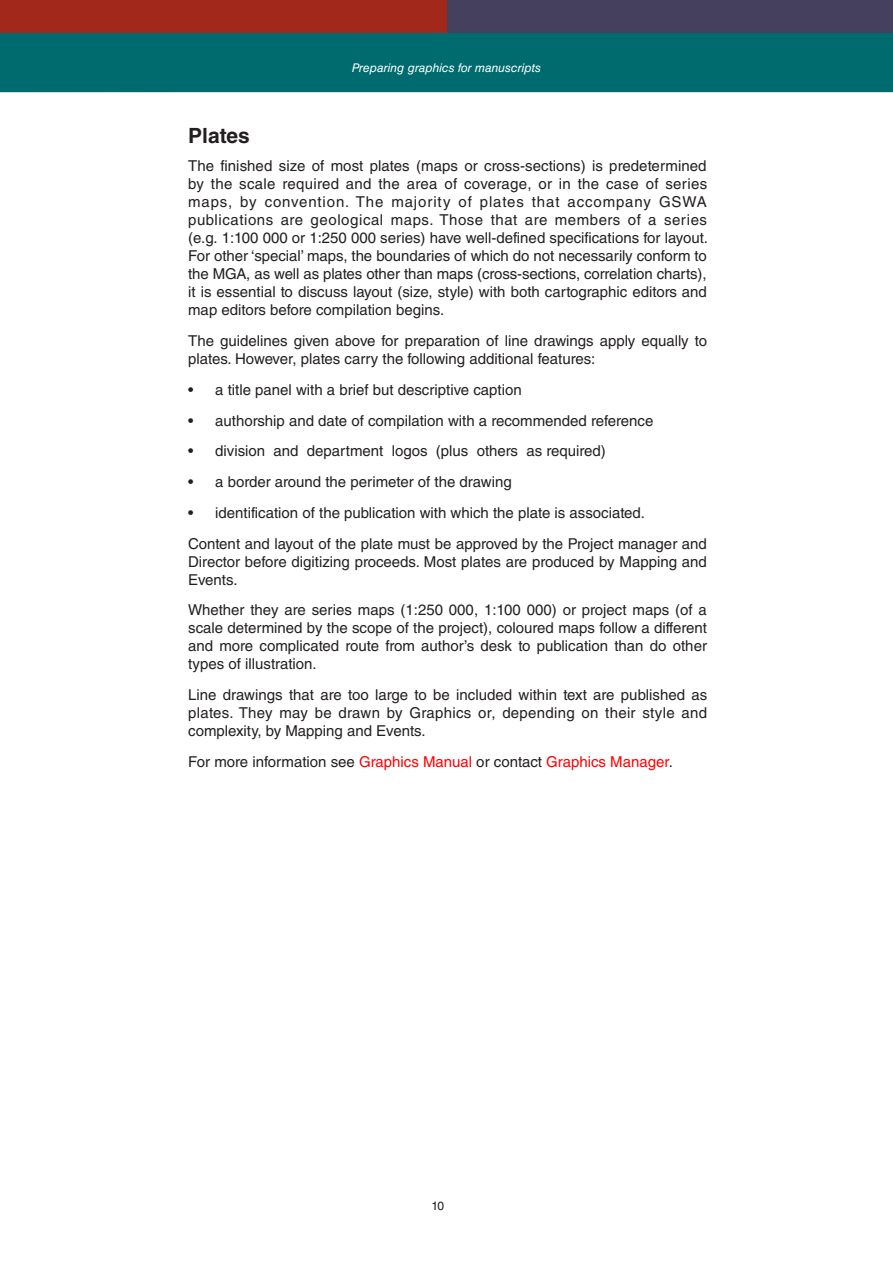
<style>
.page{position:relative;width:893px;height:1263px;background:#fff}
.page>*{position:absolute;margin:0;border:0;box-sizing:border-box;transform-origin:0 0}
.Heading_2{font:700 21px "Helvetica LT Std";color:#231f20}
.Textblocked{font:15px/18px "Helvetica LT Std";color:#231f20;text-align:justify}
.t1{font:italic 12px "Helvetica LT Std";color:#fff}
.t2{font:12px "Helvetica LT Std";color:#231f20}
.s1{color:#f00}
</style>
<div class="page">
<div style="left:0;top:33px;width:893px;height:59px;background:#006b6e"></div>
<div style="left:0;top:0;width:448px;height:33px;background:#a1281b"></div>
<div style="left:448px;top:0;width:445px;height:33px;background:#44405d"></div>
<p class="t1" style="left:352px;top:61px;width:191px">Preparing graphics for manuscripts</p>
<p class="Heading_2" style="left:188px;top:122px;width:63px">Plates</p>
<p class="Textblocked" style="left:188px;top:157px;width:521px">The finished size of most plates (maps or cross-sections) is predetermined by the scale required and the area of coverage, or in the case of series maps, by convention. The majority of plates that accompany GSWA publications are geological maps. Those that are members of a series (e.g. 1:100 000 or 1:250 000 series) have well-defined specifications for layout.<br>For other ‘special’ maps, the boundaries of which do not necessarily conform to the MGA, as well as plates other than maps (cross-sections, correlation charts), it is essential to discuss layout (size, style) with both cartographic editors and map editors before compilation begins.</p>
<p class="Textblocked" style="left:188px;top:332px;width:520px">The guidelines given above for preparation of line drawings apply equally to plates. However, plates carry the following additional features:</p>
<p class="Textblocked" style="left:188px;top:380px;width:335px">• a title panel with a brief but descriptive caption</p>
<p class="Textblocked" style="left:188px;top:411px;width:467px">• authorship and date of compilation with a recommended reference</p>
<p class="Textblocked" style="left:188px;top:442px;width:419px">• division and department logos (plus others as required)</p>
<p class="Textblocked" style="left:188px;top:473px;width:325px">• a border around the perimeter of the drawing</p>
<p class="Textblocked" style="left:188px;top:504px;width:458px">• identification of the publication with which the plate is associated.</p>
<p class="Textblocked" style="left:188px;top:534px;width:520px">Content and layout of the plate must be approved by the Project manager and Director before digitizing proceeds. Most plates are produced by Mapping and Events.</p>
<p class="Textblocked" style="left:188px;top:601px;width:520px">Whether they are series maps (1:250 000, 1:100 000) or project maps (of a scale determined by the scope of the project), coloured maps follow a different and more complicated route from author’s desk to publication than do other types of illustration.</p>
<p class="Textblocked" style="left:188px;top:686px;width:521px">Line drawings that are too large to be included within text are published as plates. They may be drawn by Graphics or, depending on their style and complexity, by Mapping and Events.</p>
<p class="Textblocked" style="left:188px;top:753px;width:486px">For more information see <span class="s1">Graphics Manual</span> or contact <span class="s1">Graphics Manager</span>.</p>
<p class="t2" style="left:432px;top:1199px;width:14px">10</p>
</div>
